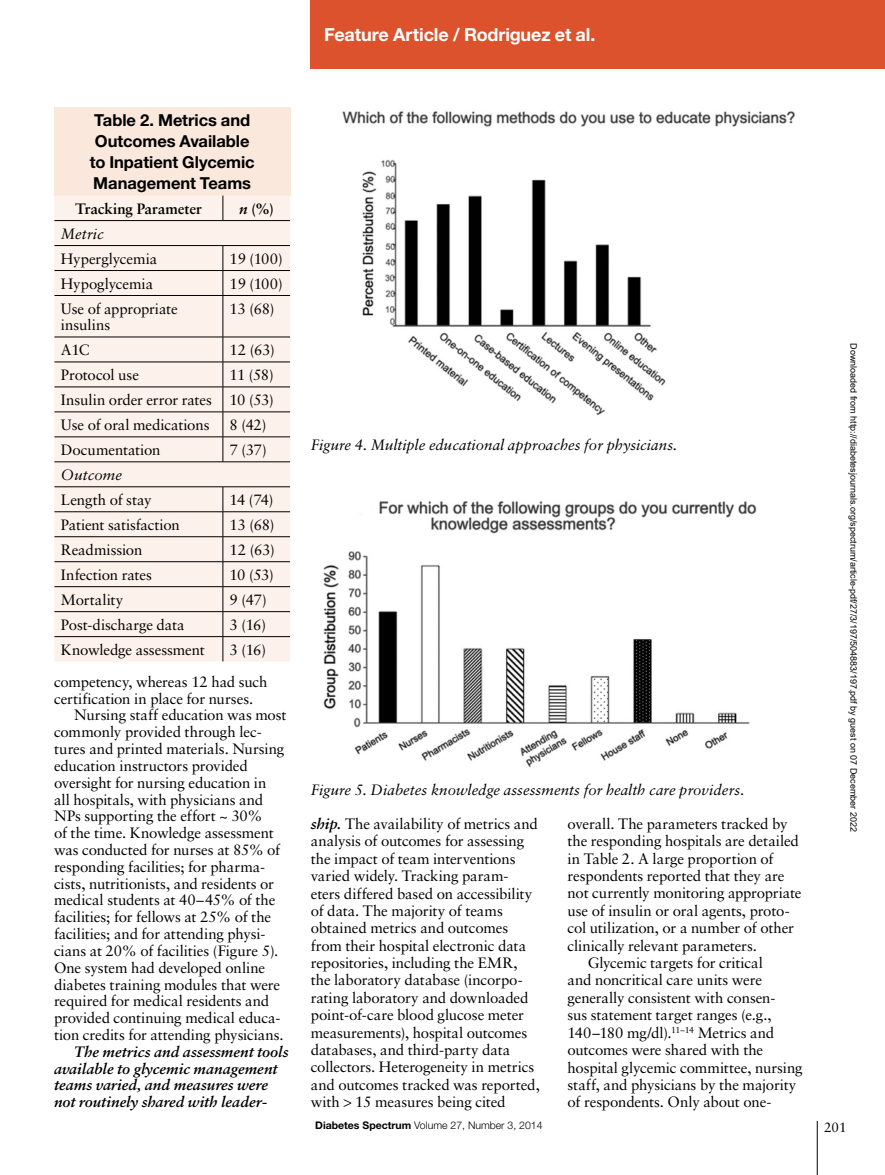
<style>
.page{position:relative;width:885px;height:1175px;background:#fff}
.page>*{position:absolute;margin:0;border:0;box-sizing:border-box;transform-origin:0 0}
.t1{font:700 18px "Helvetica Neue LT Std";letter-spacing:-.005em;color:#fff}
.t2{font:700 16.5px/21px "Helvetica Neue LT Std";letter-spacing:-.005em;color:#000;text-align:center}
.t3{font:15px/17.4px "Sabon LT Std";letter-spacing:-.01em;color:#000}
.t4{font:italic 15px "Sabon LT Std";color:#000}
.t5{font:italic 700 15px/16.8px "Sabon LT Std";letter-spacing:-.005em;color:#000}
.t6{font:700 15px "Sabon LT Std";letter-spacing:-.005em;color:#000}
.t7{font:13.5px "Sabon LT Std";color:#000}
.t8{font:300 10.5px "Helvetica Neue LT Std";color:#000}
.t9{font:9px "Arial";color:#000}
.s1{font-style:italic}
.s2{font-weight:700;font-style:italic}
.s3{font-weight:700}
</style>
<div class="page">
<hr style="left:816px;top:1120px;width:1px;height:54px;background:#000">
<div style="left:310px;top:0;width:574px;height:68px;background:#db522c"></div>
<div style="left:54px;top:107px;width:236px;height:89px;background:#fae8dd"></div>
<div style="left:54px;top:196px;width:236px;height:465px;background:#fdf2eb"></div>
<svg style="left:222px;top:196px;width:1px;height:24px"></svg>
<hr style="left:54px;top:220px;width:169px;height:1px;background:#000">
<hr style="left:223px;top:220px;width:67px;height:1px;background:#000">
<hr style="left:54px;top:245px;width:169px;height:1px;background:#000">
<hr style="left:223px;top:245px;width:67px;height:1px;background:#000">
<hr style="left:54px;top:270px;width:169px;height:1px;background:#000">
<hr style="left:223px;top:270px;width:67px;height:1px;background:#000">
<svg style="left:222px;top:246px;width:1px;height:49px"></svg>
<hr style="left:54px;top:295px;width:169px;height:1px;background:#000">
<hr style="left:223px;top:295px;width:67px;height:1px;background:#000">
<hr style="left:222px;top:296px;width:1px;height:41px;background:#000">
<hr style="left:54px;top:337px;width:169px;height:1px;background:#000">
<hr style="left:223px;top:337px;width:67px;height:1px;background:#000">
<hr style="left:54px;top:362px;width:169px;height:1px;background:#000">
<hr style="left:223px;top:362px;width:67px;height:1px;background:#000">
<hr style="left:54px;top:386px;width:169px;height:1px;background:#000">
<hr style="left:223px;top:386px;width:67px;height:1px;background:#000">
<hr style="left:54px;top:411px;width:169px;height:1px;background:#000">
<hr style="left:223px;top:411px;width:67px;height:1px;background:#000">
<hr style="left:54px;top:436px;width:169px;height:1px;background:#000">
<hr style="left:223px;top:436px;width:67px;height:1px;background:#000">
<svg style="left:222px;top:337px;width:1px;height:124px"></svg>
<hr style="left:54px;top:461px;width:169px;height:1px;background:#000">
<hr style="left:223px;top:461px;width:67px;height:1px;background:#000">
<hr style="left:54px;top:486px;width:169px;height:1px;background:#000">
<hr style="left:223px;top:486px;width:67px;height:1px;background:#000">
<hr style="left:54px;top:511px;width:169px;height:1px;background:#000">
<hr style="left:223px;top:511px;width:67px;height:1px;background:#000">
<hr style="left:54px;top:536px;width:169px;height:1px;background:#000">
<hr style="left:223px;top:536px;width:67px;height:1px;background:#000">
<hr style="left:54px;top:561px;width:169px;height:1px;background:#000">
<hr style="left:223px;top:561px;width:67px;height:1px;background:#000">
<hr style="left:54px;top:586px;width:169px;height:1px;background:#000">
<hr style="left:223px;top:586px;width:67px;height:1px;background:#000">
<hr style="left:54px;top:611px;width:169px;height:1px;background:#000">
<hr style="left:223px;top:611px;width:67px;height:1px;background:#000">
<hr style="left:54px;top:636px;width:169px;height:1px;background:#000">
<hr style="left:223px;top:636px;width:67px;height:1px;background:#000">
<svg style="left:222px;top:487px;width:1px;height:174px"></svg>
<img style="left:342px;top:111px;width:453px;height:304px">
<img style="left:323px;top:501px;width:434px;height:267px">
<p class="t1" style="left:324px;top:23px;width:272px">Feature Article / Rodriguez et al.</p>
<p class="t2" style="left:90px;top:109px;width:166px">Table 2. Metrics and<br>Outcomes Available to Inpatient Glycemic<br>Management Teams</p>
<p class="t6" style="left:75px;top:199px;width:128px">Tracking Parameter</p>
<p class="t6" style="left:239px;top:199px;width:36px"><span class="s1">n</span> (%)</p>
<p class="t4" style="left:61px;top:225px;width:44px">Metric</p>
<p class="t3" style="left:61px;top:250px;width:98px">Hyperglycemia</p>
<p class="t3" style="left:229px;top:250px;width:55px">19 (100)</p>
<p class="t3" style="left:61px;top:275px;width:94px">Hypoglycemia</p>
<p class="t3" style="left:229px;top:275px;width:55px">19 (100)</p>
<p class="t3" style="left:61px;top:300px;width:118px;line-height:16.5px">Use of appropriate insulins</p>
<p class="t3" style="left:229px;top:300px;width:46px">13 (68)</p>
<p class="t3" style="left:61px;top:341px;width:30px">A1C</p>
<p class="t3" style="left:229px;top:341px;width:47px">12 (63)</p>
<p class="t3" style="left:61px;top:366px;width:80px">Protocol use</p>
<p class="t3" style="left:61px;top:362px;width:214px;line-height:24.9px;text-align:justify;text-indent:169px">11 (58)<br>Insulin order error rates 10 (53)<br>Use of oral medications</p>
<p class="t3" style="left:229px;top:416px;width:38px">8 (42)</p>
<p class="t3" style="left:61px;top:441px;width:101px">Documentation</p>
<p class="t3" style="left:229px;top:441px;width:39px">7 (37)</p>
<p class="t4" style="left:61px;top:466px;width:63px">Outcome</p>
<p class="t3" style="left:61px;top:491px;width:92px">Length of stay</p>
<p class="t3" style="left:229px;top:491px;width:45px">14 (74)</p>
<p class="t3" style="left:61px;top:516px;width:120px">Patient satisfaction</p>
<p class="t3" style="left:229px;top:516px;width:46px">13 (68)</p>
<p class="t3" style="left:61px;top:541px;width:83px">Readmission</p>
<p class="t3" style="left:229px;top:541px;width:47px">12 (63)</p>
<p class="t3" style="left:61px;top:566px;width:92px">Infection rates</p>
<p class="t3" style="left:229px;top:566px;width:46px">10 (53)</p>
<p class="t3" style="left:61px;top:591px;width:64px">Mortality</p>
<p class="t3" style="left:229px;top:591px;width:39px">9 (47)</p>
<p class="t3" style="left:61px;top:616px;width:125px">Post-discharge data</p>
<p class="t3" style="left:229px;top:616px;width:38px">3 (16)</p>
<p class="t3" style="left:61px;top:640px;width:145px">Knowledge assessment</p>
<p class="t3" style="left:229px;top:640px;width:38px">3 (16)</p>
<p class="t3" style="left:54px;top:672px;width:215px">competency, whereas 12 had such</p>
<p class="t3" style="left:54px;top:689px;width:201px">certification in place for nurses.</p>
<p class="t3" style="left:74px;top:706px;width:214px">Nursing staff education was most</p>
<p class="t3" style="left:54px;top:723px;width:209px">commonly provided through lec-</p>
<p class="t3" style="left:54px;top:740px;width:232px">tures and printed materials. Nursing</p>
<p class="t3" style="left:54px;top:756px;width:195px">education instructors provided</p>
<p class="t3" style="left:54px;top:773px;width:214px">oversight for nursing education in</p>
<p class="t3" style="left:54px;top:790px;width:210px">all hospitals, with physicians and</p>
<p class="t3" style="left:54px;top:807px;width:210px">NPs supporting the effort ~ 30%</p>
<p class="t3" style="left:54px;top:824px;width:221px">of the time. Knowledge assessment</p>
<p class="t3" style="left:54px;top:841px;width:228px">was conducted for nurses at 85% of</p>
<p class="t3" style="left:54px;top:857px;width:212px">responding facilities; for pharma-</p>
<p class="t3" style="left:54px;top:874px;width:221px">cists, nutritionists, and residents or</p>
<p class="t3" style="left:54px;top:891px;width:223px">medical students at 40–45% of the</p>
<p class="t3" style="left:54px;top:908px;width:218px">facilities; for fellows at 25% of the</p>
<p class="t3" style="left:54px;top:925px;width:213px">facilities; and for attending physi-</p>
<p class="t3" style="left:54px;top:941px;width:226px">cians at 20% of facilities (Figure 5).</p>
<p class="t3" style="left:54px;top:958px;width:213px">One system had developed online</p>
<p class="t3" style="left:54px;top:975px;width:227px">diabetes training modules that were</p>
<p class="t3" style="left:54px;top:992px;width:217px">required for medical residents and</p>
<p class="t3" style="left:54px;top:1009px;width:228px">provided continuing medical educa-</p>
<p class="t3" style="left:54px;top:1026px;width:231px">tion credits for attending physicians.</p>
<p class="t5" style="left:54px;top:1043px;width:236px;text-indent:20px">The metrics and assessment tools available to glycemic management teams varied, and measures were not routinely shared with leader-</p>
<p class="t4" style="left:310px;top:436px;width:368px">Figure 4. Multiple educational approaches for physicians.</p>
<p class="t4" style="left:310px;top:781px;width:435px">Figure 5. Diabetes knowledge assessments for health care providers.</p>
<p class="t3" style="left:311px;top:815px;width:230px"><span class="s2">ship.</span> The availability of metrics and analysis of outcomes for assessing the impact of team interventions varied widely. Tracking param&shy;eters differed based on accessibility of data. The majority of teams obtained metrics and outcomes from their hospital electronic data repositories, including the EMR, the laboratory database (incorpo&shy;rating laboratory and downloaded point-of-care blood glucose meter measurements), hospital outcomes databases, and third-party data collectors. Heterogeneity in metrics and outcomes tracked was reported, with 15 measures being cited</p>
<p class="t3" style="left:567px;top:814px;width:221px">overall. The parameters tracked by</p>
<p class="t3" style="left:567px;top:832px;width:233px">the responding hospitals are detailed</p>
<p class="t3" style="left:567px;top:849px;width:207px">in Table 2. A large proportion of</p>
<p class="t3" style="left:567px;top:867px;width:218px">respondents reported that they are</p>
<p class="t3" style="left:567px;top:884px;width:235px">not currently monitoring appropriate</p>
<p class="t3" style="left:567px;top:901px;width:223px">use of insulin or oral agents, proto-</p>
<p class="t3" style="left:567px;top:919px;width:228px">col utilization, or a number of other</p>
<p class="t3" style="left:567px;top:936px;width:191px">clinically relevant parameters.</p>
<p class="t3" style="left:587px;top:954px;width:176px">Glycemic targets for critical</p>
<p class="t3" style="left:567px;top:971px;width:196px">and noncritical care units were</p>
<p class="t3" style="left:567px;top:988px;width:209px">generally consistent with consen-</p>
<p class="t3" style="left:567px;top:1006px;width:205px">sus statement target ranges (e.g.,</p>
<p class="t3" style="left:567px;top:1023px;width:208px">140–180 mg/dl).<sup>11–14</sup> Metrics and</p>
<p class="t3" style="left:567px;top:1041px;width:197px">outcomes were shared with the</p>
<p class="t3" style="left:567px;top:1058px;width:237px">hospital glycemic committee, nursing</p>
<p class="t3" style="left:567px;top:1076px;width:230px">staff, and physicians by the majority</p>
<p class="t3" style="left:567px;top:1093px;width:205px">of respondents. Only about one-</p>
<p class="t9" style="left:856px;top:343px;width:490px;rotate:90deg">Downloaded from http://diabetesjournals.org/spectrum/article-pdf/27/3/197/504883/197.pdf by guest on 07 December 2022</p>
<p class="t8" style="left:315px;top:1119px;width:229px"><span class="s3">Diabetes Spectrum</span> Volume 27, Number 3, 2014</p>
<p class="t7" style="left:823px;top:1119px;width:24px">201</p>
</div>
